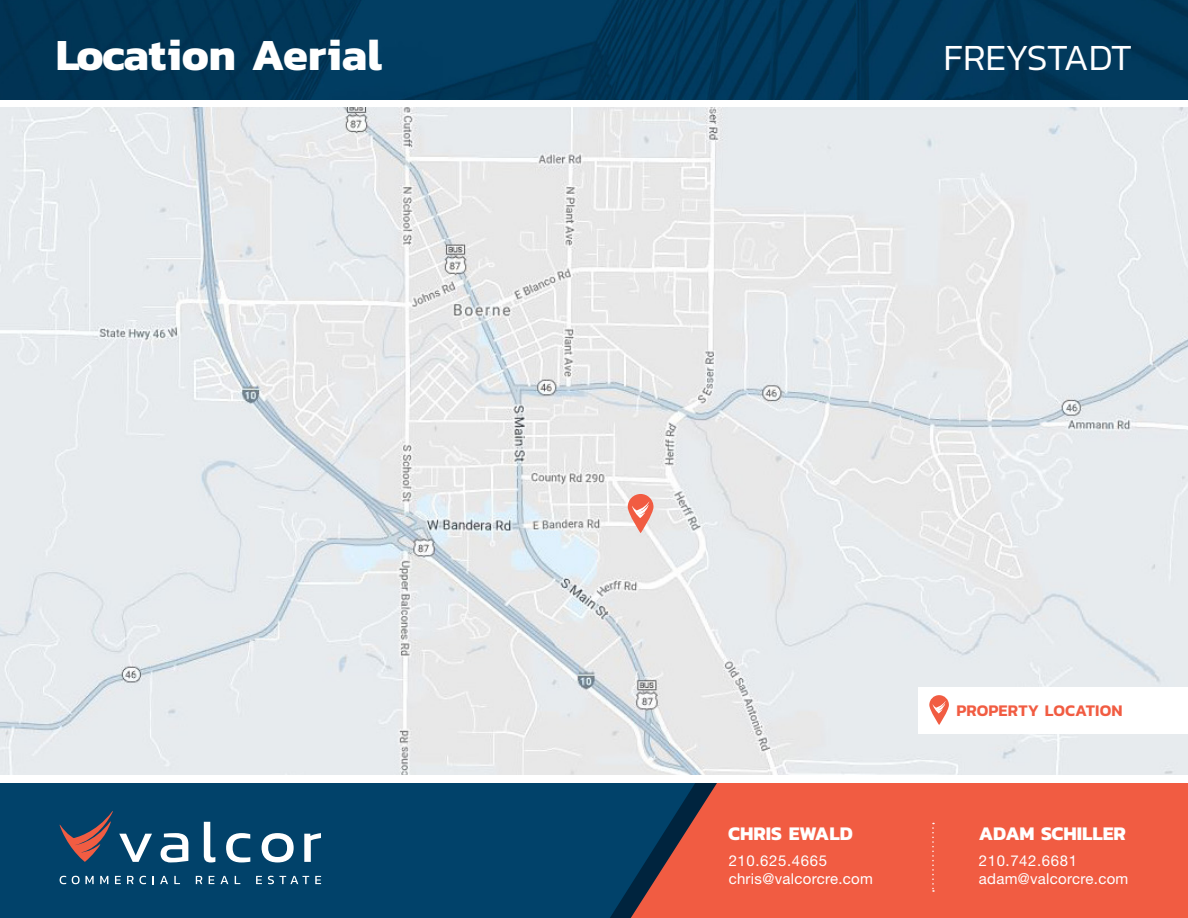
<style>
.page{position:relative;width:1188px;height:918px;background:#fff}
.page>*{position:absolute;margin:0;border:0;box-sizing:border-box;transform-origin:0 0}
.t1{font:700 45px "Kanit";color:#fff}
.big_title{font:300 37.5px "Kanit";letter-spacing:-.025em;color:#fff}
.t2{font:700 19.5px "Kanit";color:#fff}
.Orange_Title{font:600 16.5px "Kanit";letter-spacing:.005em;color:#f15c42}
.t3{font:15px/18px "Helvetica Neue LT Std";letter-spacing:.02em;color:#fff}
</style>
<div class="page">
<div style="left:717px;top:783px;width:471px;height:135px;background:#f15c42"></div>
<svg style="left:695px;top:783px;width:22px;height:135px;background:#d25441"></svg>
<svg style="left:0;top:783px;width:695px;height:135px;background:#0a4267"></svg>
<svg style="left:119px;top:834px;width:33px;height:28px"></svg>
<svg style="left:161px;top:833px;width:27px;height:29px"></svg>
<svg style="left:204px;top:822px;width:11px;height:40px"></svg>
<svg style="left:226px;top:833px;width:24px;height:29px"></svg>
<svg style="left:262px;top:833px;width:32px;height:29px"></svg>
<svg style="left:304px;top:833px;width:17px;height:29px"></svg>
<svg style="left:60px;top:876px;width:6px;height:8px"></svg>
<svg style="left:72px;top:876px;width:22px;height:8px"></svg>
<svg style="left:100px;top:876px;width:8px;height:8px"></svg>
<svg style="left:115px;top:876px;width:6px;height:8px"></svg>
<svg style="left:127px;top:876px;width:19px;height:8px"></svg>
<svg style="left:152px;top:876px;width:2px;height:8px"></svg>
<svg style="left:160px;top:876px;width:8px;height:8px"></svg>
<svg style="left:174px;top:876px;width:6px;height:8px"></svg>
<svg style="left:196px;top:876px;width:6px;height:8px"></svg>
<svg style="left:209px;top:876px;width:5px;height:8px"></svg>
<svg style="left:220px;top:876px;width:8px;height:8px"></svg>
<svg style="left:235px;top:876px;width:5px;height:8px"></svg>
<svg style="left:256px;top:876px;width:6px;height:8px"></svg>
<svg style="left:268px;top:876px;width:41px;height:8px"></svg>
<svg style="left:315px;top:876px;width:6px;height:8px"></svg>
<svg style="left:60px;top:811px;width:53px;height:51px;background:#44495e"></svg>
<svg style="left:932px;top:823px;width:2px;height:69px"></svg>
<img style="left:0;top:0;width:1188px;height:100px">
<img style="left:0;top:107px;width:1188px;height:667px">
<div style="left:918px;top:687px;width:270px;height:46px;background:#fff"></div>
<svg style="left:929px;top:695px;width:20px;height:30px"></svg>
<svg style="left:933px;top:701px;width:13px;height:13px"></svg>
<svg style="left:628px;top:494px;width:26px;height:39px"></svg>
<svg style="left:632px;top:502px;width:17px;height:16px"></svg>
<p class="t1" style="left:56px;top:20px;width:328px">Location Aerial</p>
<p class="big_title" style="left:944px;top:31px;width:190px">FREYSTADT</p>
<h3 class="t2" style="left:728px;top:818px;width:126px">CHRIS EWALD</h3>
<p class="t3" style="left:729px;top:852px;width:146px">210.625.4665 chris@valcorcre.com</p>
<p class="Orange_Title" style="left:956px;top:698px;width:168px">PROPERTY LOCATION</p>
<h3 class="t2" style="left:979px;top:818px;width:149px">ADAM SCHILLER</h3>
<p class="t3" style="left:979px;top:852px;width:151px">210.742.6681 adam@valcorcre.com</p>
</div>
